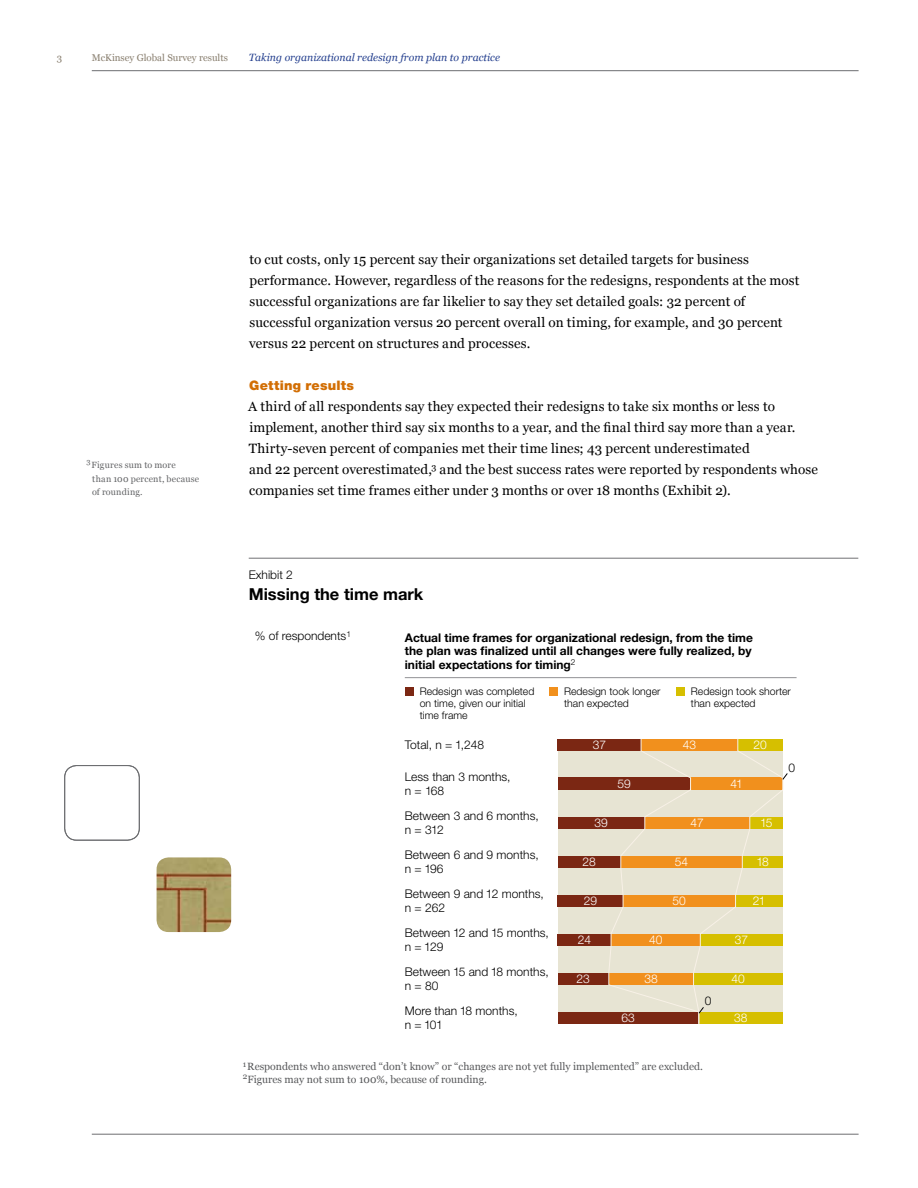
<style>
.page{position:relative;width:918px;height:1188px;background:#fff}
.page>*{position:absolute;margin:0;border:0;box-sizing:border-box;transform-origin:0 0}
.t1{font:700 16.5px "Helvetica Neue LT Std";color:#000}
.t2{font:800 15px "Helvetica Neue LT Std";color:#000}
.t3{font:13.5px/21px "Georgia";letter-spacing:.01em;color:#000}
.t4{font:900 13.2px "Helvetica Neue LT Std";letter-spacing:.015em;color:#d26e04}
.t5{font:300 12px/13.5px "Helvetica Neue LT Std";color:#000}
.t6{font:700 12px/13.5px "Helvetica Neue LT Std";color:#000;text-align:justify}
.t7{font:300 12px "Helvetica Neue LT Std";color:#fff}
.t8{font:10.5px/12.8px "Georgia";color:#58595b}
.t9{font:300 10.5px/12px "Helvetica Neue LT Std";color:#000}
.t10{font:italic 10.5px "Georgia";color:#25408f}
.t11{font:9.75px "Georgia";color:#887e6e}
.t12{font:9px/13.5px "Georgia";letter-spacing:.025em;color:#636466}
.t13{font:7.5px "Georgia";color:#636466}
</style>
<div class="page">
<hr style="left:92px;top:70px;width:767px;height:1px;background:#6d6e71">
<hr style="left:92px;top:1134px;width:767px;height:1px;background:#6d6e71">
<div style="left:558px;top:743px;width:225px;height:276px;background:#e7e4d3"></div>
<hr style="left:405px;top:677px;width:392px;height:1px;background:#919195">
<div style="left:558px;top:739px;width:83px;height:12px;background:#7b2713"></div>
<div style="left:558px;top:817px;width:87px;height:12px;background:#7b2713"></div>
<div style="left:558px;top:856px;width:63px;height:12px;background:#7b2713"></div>
<div style="left:558px;top:895px;width:65px;height:12px;background:#7b2713"></div>
<div style="left:558px;top:934px;width:53px;height:12px;background:#7b2713"></div>
<div style="left:558px;top:973px;width:51px;height:12px;background:#7b2713"></div>
<div style="left:558px;top:1012px;width:141px;height:12px;background:#7b2713"></div>
<div style="left:558px;top:778px;width:133px;height:12px;background:#7b2713"></div>
<svg style="left:608px;top:739px;width:180px;height:285px"></svg>
<div style="left:405px;top:687px;width:9px;height:9px;background:#7b2713"></div>
<div style="left:549px;top:687px;width:9px;height:9px;background:#f1901d"></div>
<div style="left:676px;top:687px;width:9px;height:9px;background:#d6bf00"></div>
<hr style="left:249px;top:558px;width:609px;height:1px;background:#717073">
<div style="left:64px;top:765px;width:76px;height:75px;border:1px solid #6d6e71;border-radius:12px"></div>
<img style="left:157px;top:857px;width:74px;height:75px">
<p class="t11" style="left:57px;top:52px;width:7px">3</p>
<p class="t11" style="left:92px;top:52px;width:138px">McKinsey Global Survey results</p>
<p class="t10" style="left:249px;top:51px;width:253px">Taking organizational redesign from plan to practice</p>
<p class="t13" style="left:86px;top:456px;width:6px">3</p>
<p class="t12" style="left:91px;top:458px;width:109px">Figures sum to more<br>than 100 percent, because of rounding.</p>
<p class="t3" style="left:249px;top:249px;width:552px">to cut costs, only 15 percent say their organizations set detailed targets for business performance. However, regardless of the reasons for the redesigns, respondents at the most successful organizations are far likelier to say they set detailed goals: 32 percent of successful organization versus 20 percent overall on timing, for example, and 30 percent versus 22 percent on structures and processes.</p>
<p class="t4" style="left:249px;top:377px;width:106px">Getting results</p>
<p class="t3" style="left:248px;top:396px;width:571px">A third of all respondents say they expected their redesigns to take six months or less to implement, another third say six months to a year, and the final third say more than a year.<br>Thirty-seven percent of companies met their time lines; 43 percent underestimated<br>and 22 percent overestimated,<sup>3</sup> and the best success rates were reported by respondents whose companies set time frames either under 3 months or over 18 months (Exhibit 2).</p>
<p class="t2" style="left:247px;top:476px;width:102px">Surveys 2010</p>
<p class="t5" style="left:249px;top:568px;width:46px">Exhibit 2</p>
<p class="t1" style="left:249px;top:584px;width:176px">Missing the time mark</p>
<p class="t5" style="left:255px;top:629px;width:98px">% of respondents<sup>1</sup></p>
<p class="t6" style="left:405px;top:630px;width:350px">Actual time frames for organizational redesign, from the time the plan was finalized until all changes were fully realized, by initial expectations for timing<sup>2</sup></p>
<p class="t9" style="left:420px;top:685px;width:116px">Redesign was completed on time, given our initial time frame</p>
<p class="t9" style="left:564px;top:685px;width:98px">Redesign took longer than expected</p>
<p class="t9" style="left:691px;top:685px;width:101px">Redesign took shorter than expected</p>
<p class="t5" style="left:405px;top:738px;width:81px">Total, n = 1,248</p>
<p class="t5" style="left:405px;top:770px;width:107px">Less than 3 months, n = 168</p>
<p class="t5" style="left:405px;top:809px;width:136px">Between 3 and 6 months, n = 312</p>
<p class="t5" style="left:405px;top:848px;width:136px">Between 6 and 9 months, n = 196</p>
<p class="t5" style="left:405px;top:887px;width:141px">Between 9 and 12 months, n = 262</p>
<p class="t5" style="left:405px;top:926px;width:146px">Between 12 and 15 months, n = 129</p>
<p class="t5" style="left:405px;top:965px;width:146px">Between 15 and 18 months, n = 80</p>
<p class="t5" style="left:405px;top:1004px;width:115px">More than 18 months, n = 101</p>
<p class="t7" style="left:593px;top:738px;width:15px">37</p>
<p class="t7" style="left:683px;top:738px;width:15px">43</p>
<p class="t7" style="left:754px;top:738px;width:15px">20</p>
<p class="t7" style="left:618px;top:777px;width:15px">59</p>
<p class="t7" style="left:730px;top:777px;width:14px">41</p>
<p class="t7" style="left:595px;top:816px;width:15px">39</p>
<p class="t7" style="left:691px;top:816px;width:15px">47</p>
<p class="t7" style="left:760px;top:816px;width:14px">15</p>
<p class="t7" style="left:583px;top:855px;width:15px">28</p>
<p class="t7" style="left:675px;top:855px;width:15px">54</p>
<p class="t7" style="left:756px;top:855px;width:14px">18</p>
<p class="t7" style="left:584px;top:894px;width:15px">29</p>
<p class="t7" style="left:673px;top:894px;width:15px">50</p>
<p class="t7" style="left:753px;top:894px;width:14px">21</p>
<p class="t7" style="left:578px;top:933px;width:15px">24</p>
<p class="t7" style="left:649px;top:933px;width:15px">40</p>
<p class="t7" style="left:735px;top:933px;width:15px">37</p>
<p class="t7" style="left:577px;top:972px;width:15px">23</p>
<p class="t7" style="left:645px;top:972px;width:15px">38</p>
<p class="t7" style="left:732px;top:972px;width:15px">40</p>
<p class="t7" style="left:622px;top:1011px;width:15px">63</p>
<p class="t7" style="left:734px;top:1011px;width:15px">38</p>
<p class="t5" style="left:705px;top:994px;width:8px">0</p>
<p class="t8" style="left:243px;top:1061px;width:462px"><sup>1</sup> Respondents who answered “don’t know” or “changes are not yet fully implemented” are excluded.<br><sup>2</sup>Figures may not sum to 100%, because of rounding.</p>
<p class="t5" style="left:789px;top:760px;width:8px">0</p>
</div>
